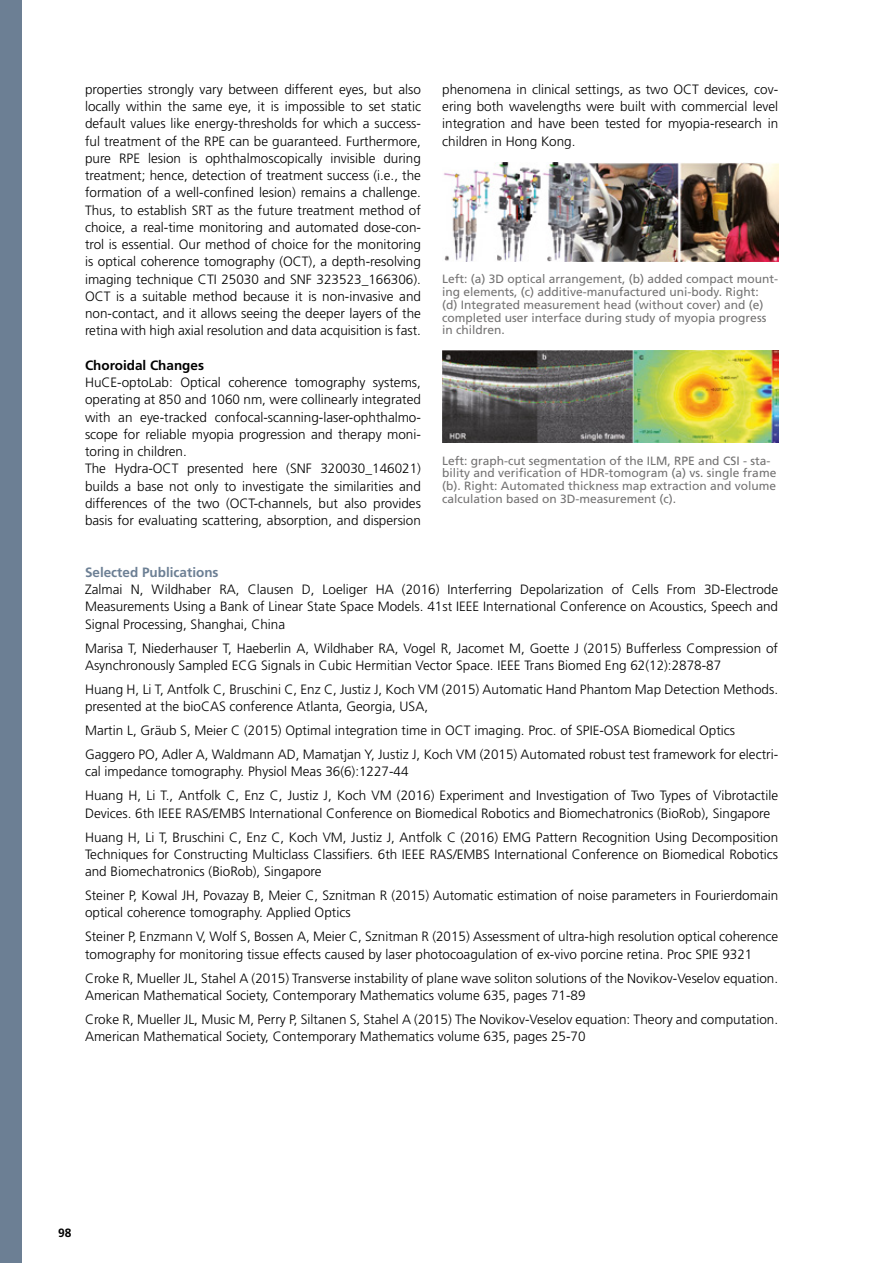
<style>
.page{position:relative;width:893px;height:1263px;background:#fff}
.page>*{position:absolute;margin:0;border:0;box-sizing:border-box;transform-origin:0 0}
.t1{font:300 13.5px/17.2px "Frutiger";color:#000}
.t2{font:700 13.5px "Frutiger";color:#6c7f94}
.t3{font:700 13.5px "Frutiger";color:#000}
.t4{font:12px/12.8px "Frutiger";color:#747373}
.t5{font:700 12px "Frutiger";color:#000}
</style>
<div class="page">
<div style="left:0;top:0;width:22px;height:1263px;background:#6c7f94"></div>
<img style="left:443px;top:163px;width:335px;height:99px">
<img style="left:442px;top:350px;width:336px;height:93px">
<p class="t1" style="left:85px;top:81px;width:337px;text-align:justify">properties strongly vary between different eyes, but also locally within the same eye, it is impossible to set static default values like energy-thresholds for which a success&shy;ful treatment of the RPE can be guaranteed. Furthermore, pure RPE lesion is ophthalmoscopically invisible during treatment; hence, detection of treatment success (i.e., the formation of a well-confined lesion) remains a challenge.<br>Thus, to establish SRT as the future treatment method of choice, a real-time monitoring and automated dose-con&shy;trol is essential. Our method of choice for the monitoring is optical coherence tomography (OCT), a depth-resolving imaging technique CTI 25030 and SNF 323523_166306).<br>OCT is a suitable method because it is non-invasive and non-contact, and it allows seeing the deeper layers of the retina with high axial resolution and data acquisition is fast.</p>
<p class="t3" style="left:85px;top:357px;width:121px">Choroidal Changes</p>
<p class="t1" style="left:85px;top:374px;width:337px">HuCE-optoLab: Optical coherence tomography systems, operating at 850 and 1060 nm, were collinearly integrated with an eye-tracked confocal-scanning-laser-ophthalmo&shy;scope for reliable myopia progression and therapy moni&shy;toring in children.<br>The Hydra-OCT presented here (SNF 320030_146021) builds a base not only to investigate the similarities and differences of the two (OCT-channels, but also provides basis for evaluating scattering, absorption, and dispersion</p>
<p class="t1" style="left:442px;top:81px;width:337px;text-align:justify">phenomena in clinical settings, as two OCT devices, cov&shy;ering both wavelengths were built with commercial level integration and have been tested for myopia-research in children in Hong Kong.</p>
<p class="t4" style="left:442px;top:273px;width:337px">Left: (a) 3D optical arrangement, (b) added compact mount&shy;ing elements, (c) additive-manufactured uni-body. Right:<br>(d) Integrated measurement head (without cover) and (e) completed user interface during study of myopia progress in children.</p>
<p class="t4" style="left:442px;top:454px;width:336px">Left: graph-cut segmentation of the ILM, RPE and CSI - sta&shy;bility and verification of HDR-tomogram (a) vs. single frame (b). Right: Automated thickness map extraction and volume calculation based on 3D-measurement (c).</p>
<p class="t2" style="left:85px;top:564px;width:135px">Selected Publications</p>
<p class="t1" style="left:85px;top:581px;width:695px;text-align:justify">Zalmai N, Wildhaber RA, Clausen D, Loeliger HA (2016) Interferring Depolarization of Cells From 3D-Electrode Measurements Using a Bank of Linear State Space Models. 41st IEEE International Conference on Acoustics, Speech and Signal Processing, Shanghai, China</p>
<p class="t1" style="left:85px;top:639px;width:695px">Marisa T, Niederhauser T, Haeberlin A, Wildhaber RA, Vogel R, Jacomet M, Goette J (2015) Bufferless Compression of<br>Asynchronously Sampled ECG Signals in Cubic Hermitian Vector Space. IEEE Trans Biomed Eng 62(12):2878-87</p>
<p class="t1" style="left:85px;top:681px;width:695px">Huang H, Li T, Antfolk C, Bruschini C, Enz C, Justiz J, Koch VM (2015) Automatic Hand Phantom Map Detection Methods. presented at the bioCAS conference Atlanta, Georgia, USA,</p>
<p class="t1" style="left:85px;top:719px;width:695px;line-height:24px">Martin L, Gräub S, Meier C (2015) Optimal integration time in OCT imaging. Proc. of SPIE-OSA Biomedical Optics<br>Gaggero PO, Adler A, Waldmann AD, Mamatjan Y, Justiz J, Koch VM (2015) Automated robust test framework for electri-</p>
<p class="t1" style="left:85px;top:760px;width:694px;line-height:24px">cal impedance tomography. Physiol Meas 36(6):1227-44<br>Huang H, Li T., Antfolk C, Enz C, Justiz J, Koch VM (2016) Experiment and Investigation of Two Types of Vibrotactile</p>
<p class="t1" style="left:85px;top:801px;width:695px;line-height:24px">Devices. 6th IEEE RAS/EMBS International Conference on Biomedical Robotics and Biomechatronics (BioRob), Singapore<br>Huang H, Li T, Bruschini C, Enz C, Koch VM, Justiz J, Antfolk C (2016) EMG Pattern Recognition Using Decomposition</p>
<p class="t1" style="left:85px;top:846px;width:695px">Techniques for Constructing Multiclass Classifiers. 6th IEEE RAS/EMBS International Conference on Biomedical Robotics and Biomechatronics (BioRob), Singapore</p>
<p class="t1" style="left:85px;top:887px;width:695px">Steiner P, Kowal JH, Povazay B, Meier C, Sznitman R (2015) Automatic estimation of noise parameters in Fourierdomain optical coherence tomography. Applied Optics</p>
<p class="t1" style="left:85px;top:928px;width:695px">Steiner P, Enzmann V, Wolf S, Bossen A, Meier C, Sznitman R (2015) Assessment of ultra-high resolution optical coherence tomography for monitoring tissue effects caused by laser photocoagulation of ex-vivo porcine retina. Proc SPIE 9321</p>
<p class="t1" style="left:85px;top:970px;width:695px">Croke R, Mueller JL, Stahel A (2015) Transverse instability of plane wave soliton solutions of the Novikov-Veselov equation.<br>American Mathematical Society, Contemporary Mathematics volume 635, pages 71-89</p>
<p class="t1" style="left:85px;top:1011px;width:695px">Croke R, Mueller JL, Music M, Perry P, Siltanen S, Stahel A (2015) The Novikov-Veselov equation: Theory and computation.<br>American Mathematical Society, Contemporary Mathematics volume 635, pages 25-70</p>
<p class="t5" style="left:58px;top:1226px;width:15px">98</p>
</div>
